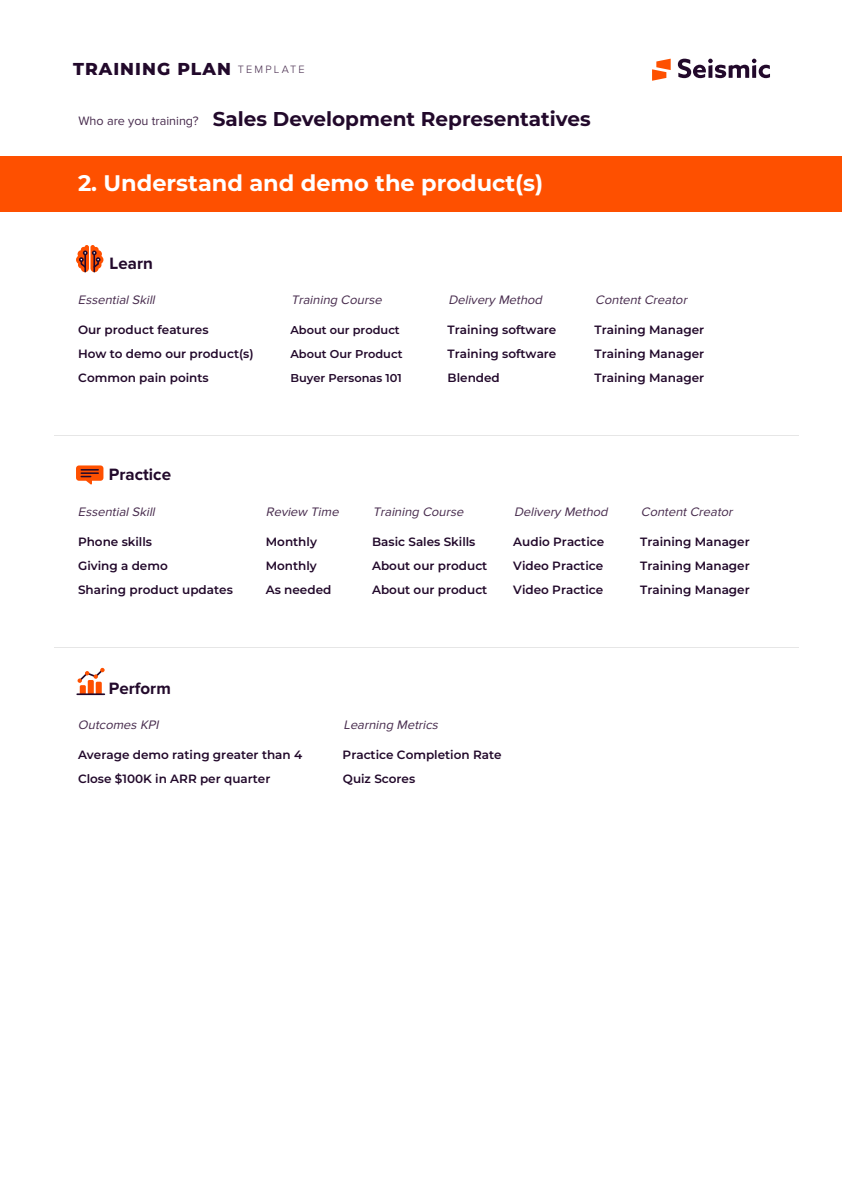
<style>
.page{position:relative;width:842px;height:1191px;background:#fff}
.page>*{position:absolute;margin:0;border:0;box-sizing:border-box;transform-origin:0 0}
.t1{font:100 22.5px "Montserrat";color:#fff}
.t2{font:100 20px "Montserrat";color:#22092b}
.t3{font:100 17.2px "Montserrat";letter-spacing:.06em;color:#22092b}
.t4{font:700 17px "Proxima Nova";color:#22092b}
.t5{font:italic 12.7px "Proxima Nova";color:#472b4d}
.t6{font:100 12px "Montserrat";color:#22092b}
.t7{font:100 11.4px/24.1px "Montserrat";color:#22092b}
.s1{font-family:"Proxima Nova";font-weight:400;font-size:12.6px;color:#472b4d}
</style>
<div class="page">
<div style="left:0;top:156px;width:842px;height:56px;background:#fe5000"></div>
<hr style="left:54px;top:435px;width:744px;height:1px;background:#e6e6e6">
<hr style="left:54px;top:647px;width:744px;height:1px;background:#e6e6e6">
<svg style="left:652px;top:59px;width:19px;height:22px"></svg>
<svg style="left:678px;top:59px;width:92px;height:19px"></svg>
<svg style="left:76px;top:245px;width:27px;height:28px"></svg>
<svg style="left:76px;top:465px;width:27px;height:20px"></svg>
<svg style="left:77px;top:667px;width:28px;height:16px"></svg>
<div style="left:96px;top:681px;width:6px;height:13px;background:#fe5000;border-radius:2px"></div>
<div style="left:88px;top:680px;width:6px;height:14px;background:#fe5000;border-radius:2px"></div>
<div style="left:80px;top:685px;width:6px;height:9px;background:#fe5000;border-radius:2px"></div>
<hr style="left:77px;top:693px;width:27px;height:2px;background:#22092b">
<h3 class="t3" style="left:73px;top:58px;width:233px">TRAINING PLAN <sup>TEMPLATE</sup></h3>
<h2 class="t2" style="left:78px;top:105px;width:514px"><span class="s1">Who are you training?</span> Sales Development Representatives</h2>
<h1 class="t1" style="left:78px;top:168px;width:467px">2. Understand and demo the product(s)</h1>
<h3 class="t4" style="left:109px;top:254px;width:45px;rotate:-1deg">Learn</h3>
<p class="t5" style="left:78px;top:292px;width:81px">EssentialSkill</p>
<p class="t5" style="left:291px;top:292px;width:95px">Training Course</p>
<p class="t5" style="left:448px;top:292px;width:98px">Delivery Method</p>
<p class="t5" style="left:595px;top:292px;width:96px">ContentCreator</p>
<p class="t6" style="left:78px;top:322px;width:132px">Our product features</p>
<p class="t6" style="left:448px;top:322px;width:110px">Training software</p>
<p class="t6" style="left:78px;top:345px;width:177px">How to demo our product(s)</p>
<p class="t6" style="left:448px;top:370px;width:54px">Blended</p>
<p class="t6" style="left:594px;top:322px;width:111px">Training Manager</p>
<p class="t7" style="left:290px;top:318px;width:114px">About our product<br>About Our Product<br>Buyer Personas 101</p>
<p class="t6" style="left:448px;top:345px;width:110px">Training software</p>
<p class="t6" style="left:594px;top:345px;width:111px">Training Manager</p>
<p class="t6" style="left:78px;top:370px;width:132px">Common pain points</p>
<p class="t6" style="left:594px;top:370px;width:111px">Training Manager</p>
<h3 class="t4" style="left:109px;top:465px;width:64px">Practice</h3>
<p class="t5" style="left:78px;top:505px;width:81px">EssentialSkill</p>
<p class="t5" style="left:514px;top:505px;width:98px">Delivery Method</p>
<p class="t5" style="left:641px;top:505px;width:96px">ContentCreator</p>
<p class="t6" style="left:78px;top:534px;width:76px">Phone skills</p>
<p class="t6" style="left:266px;top:534px;width:53px">Monthly</p>
<p class="t6" style="left:372px;top:534px;width:105px">Basic Sales Skills</p>
<p class="t6" style="left:513px;top:534px;width:92px">Audio Practice</p>
<p class="t6" style="left:640px;top:534px;width:111px">Training Manager</p>
<p class="t6" style="left:266px;top:558px;width:53px">Monthly</p>
<p class="t6" style="left:513px;top:558px;width:91px">Video Practice</p>
<p class="t6" style="left:640px;top:558px;width:111px">Training Manager</p>
<p class="t6" style="left:78px;top:582px;width:156px">Sharing product updates</p>
<p class="t6" style="left:266px;top:582px;width:67px">As needed</p>
<p class="t6" style="left:372px;top:582px;width:117px">About our product</p>
<p class="t6" style="left:513px;top:582px;width:91px">Video Practice</p>
<p class="t6" style="left:640px;top:582px;width:111px">Training Manager</p>
<p class="t5" style="left:266px;top:505px;width:77px">Review Time</p>
<p class="t5" style="left:373px;top:505px;width:95px">Training Course</p>
<p class="t6" style="left:78px;top:558px;width:91px">Giving a demo</p>
<p class="t6" style="left:372px;top:558px;width:117px">About our product</p>
<h3 class="t4" style="left:109px;top:679px;width:64px">Perform</h3>
<p class="t5" style="left:78px;top:717px;width:85px">Outcomes KPI</p>
<p class="t6" style="left:78px;top:746px;width:226px">Average demo rating greater than 4</p>
<p class="t6" style="left:343px;top:746px;width:161px">Practice Completion Rate</p>
<p class="t5" style="left:343px;top:717px;width:99px">Learning Metrics</p>
<p class="t6" style="left:78px;top:770px;width:194px">Close $100K in ARR per quarter</p>
<p class="t6" style="left:343px;top:770px;width:74px">Quiz Scores</p>
</div>
